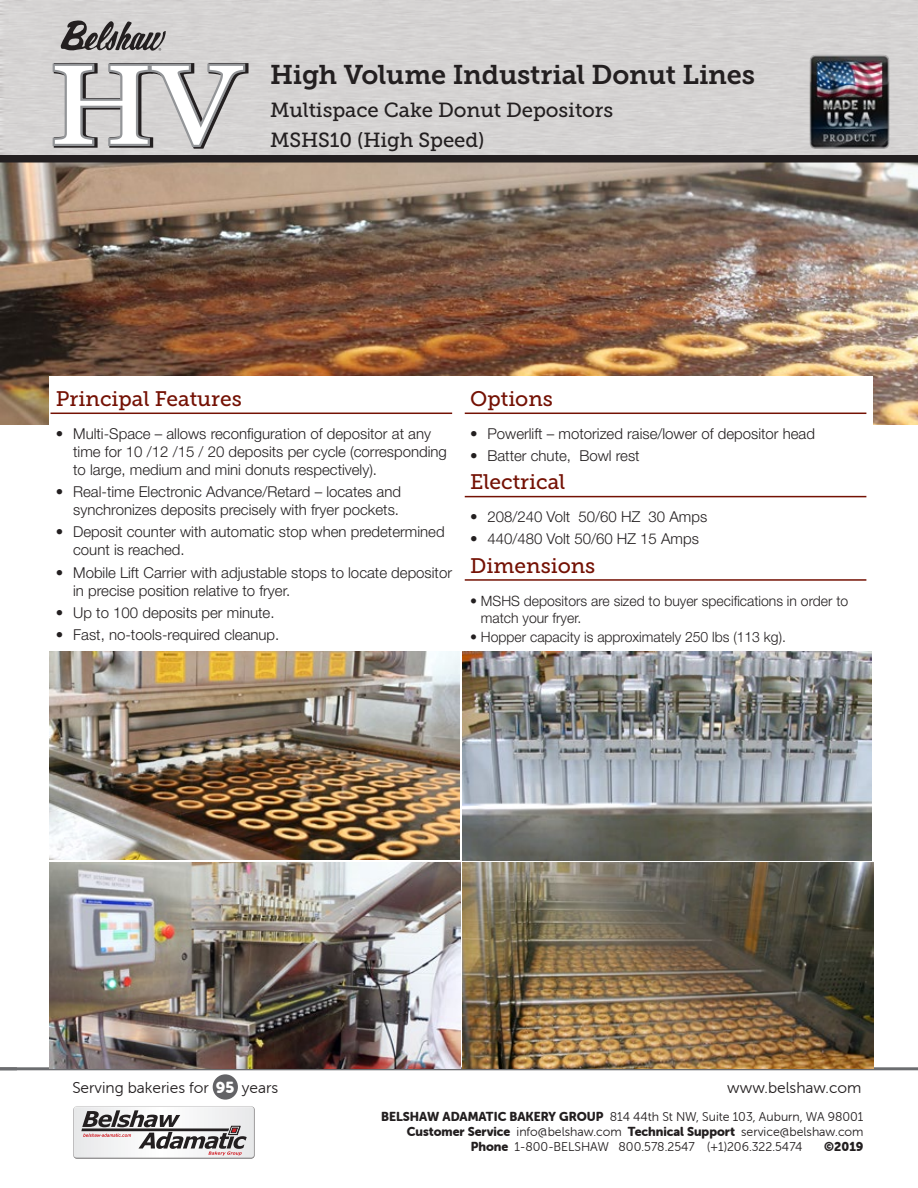
<style>
.page{position:relative;width:918px;height:1188px;background:#fff}
.page>*{position:absolute;margin:0;border:0;box-sizing:border-box;transform-origin:0 0}
.t1{font:112.5px "Georgia";color:#fff;scale:1.15 1}
.Text_-_Front{font:27px "Museo Slab 700";letter-spacing:-.005em;color:#231f20}
.Header_-_Fancy{font:21px "Museo Slab 500";color:#741104}
.Text_-_Front-2{font:20.4px/29.8px "Museo Slab 500";letter-spacing:-.005em;color:#231f20}
.t2{font:15.75px "Museo Sans Rounded 300";color:#231f20}
.t3{font:300 15px/18px "Helvetica Neue LT Pro";color:#231f20}
.t4{font:300 14.25px/17.1px "Helvetica Neue LT Pro";color:#231f20}
.t5{font:12.75px "Museo Sans Rounded 300";color:#231f20}
.t6{font:12.75px "Museo Sans Rounded 900";color:#231f20}
.s1{font-family:"Museo Sans Rounded 900";color:#fff}
.s2{font-family:"Museo Sans Rounded 900"}
</style>
<div class="page">
<img style="left:0;top:1px;width:918px;height:424px">
<svg style="left:50px;top:60px;width:202px;height:92px;background:#aeadad"></svg>
<svg style="left:61px;top:20px;width:105px;height:31px;background:#8a8787"></svg>
<svg style="left:73px;top:1106px;width:182px;height:53px"></svg>
<div style="left:213px;top:1074px;width:25px;height:26px;background:#636366;border-radius:50%"></div>
<hr style="left:0;top:1067px;width:918px;height:3px;background:#6c6d70">
<img style="left:49px;top:651px;width:410px;height:209px">
<img style="left:49px;top:862px;width:411px;height:206px">
<img style="left:463px;top:862px;width:410px;height:206px">
<img style="left:463px;top:651px;width:409px;height:209px">
<div style="left:49px;top:377px;width:824px;height:274px;background:#fff"></div>
<hr style="left:51px;top:413px;width:401px;height:1px;background:#741104">
<hr style="left:465px;top:413px;width:401px;height:1px;background:#741104">
<hr style="left:465px;top:496px;width:401px;height:1px;background:#741104">
<hr style="left:465px;top:579px;width:401px;height:2px;background:#741104">
<div style="left:0;top:155px;width:918px;height:8px;background:#231f20"></div>
<img style="left:807px;top:51px;width:86px;height:101px">
<h1 class="t1" style="left:49px;top:37px;width:168px">HV</h1>
<p class="Text_-_Front" style="left:270px;top:59px;width:487px">High Volume Industrial Donut Lines</p>
<p class="Text_-_Front-2" style="left:270px;top:95px;width:345px">Multispace Cake Donut Depositors<br>MSHS10 (High Speed)</p>
<p class="Header_-_Fancy" style="left:56px;top:387px;width:188px">Principal Features</p>
<p class="t3" style="left:73px;top:424px;width:375px;text-indent:-17px">• Multi-Space – allows reconfiguration of depositor at any time for 10 /12 /15 / 20 deposits per cycle (corresponding to large, medium and mini donuts respectively).</p>
<p class="t3" style="left:56px;top:482px;width:347px;text-align:right">• Real-time Electronic Advance/Retard – locates and synchronizes deposits precisely with fryer pockets.</p>
<p class="t3" style="left:73px;top:523px;width:373px;text-indent:-17px">• Deposit counter with automatic stop when predetermined count is reached.</p>
<p class="t3" style="left:73px;top:563px;width:380px;text-indent:-17px">• Mobile Lift Carrier with adjustable stops to locate depositor in precise position relative to fryer.</p>
<p class="t3" style="left:56px;top:603px;width:220px">• Up to 100 deposits per minute.</p>
<p class="t3" style="left:56px;top:626px;width:225px">• Fast, no-tools-required cleanup.</p>
<p class="Header_-_Fancy" style="left:470px;top:387px;width:84px">Options</p>
<p class="t3" style="left:470px;top:424px;width:346px">• Powerlift – motorized raise/lower of depositor head</p>
<p class="t3" style="left:470px;top:446px;width:171px">• Batter chute, Bowl rest</p>
<p class="Header_-_Fancy" style="left:470px;top:470px;width:97px">Electrical</p>
<p class="t3" style="left:470px;top:507px;width:239px">• 208/240 Volt 50/60 HZ 30 Amps</p>
<p class="t3" style="left:470px;top:530px;width:230px">• 440/480 Volt 50/60 HZ 15 Amps</p>
<p class="Header_-_Fancy" style="left:470px;top:554px;width:127px">Dimensions</p>
<p class="t4" style="left:481px;top:592px;width:369px;text-indent:-11px">• MSHS depositors are sized to buyer specifications in order to match your fryer.</p>
<p class="t4" style="left:470px;top:628px;width:317px">• Hopper capacity is approximately 250 lbs (113 kg).</p>
<p class="t2" style="left:72px;top:1079px;width:207px">Serving bakeries for <span class="s1">95</span> years</p>
<p class="t2" style="left:727px;top:1079px;width:136px">www.belshaw.com</p>
<p class="t5" style="left:381px;top:1110px;width:484px"><span class="s2">BELSHAW ADAMATIC BAKERY GROUP</span> 814 44th St NW, Suite 103, Auburn, WA 98001</p>
<p class="t5" style="left:407px;top:1125px;width:458px"><span class="s2">Customer Service</span> info@belshaw.com <span class="s2">Technical Support</span> service@belshaw.com</p>
<p class="t5" style="left:471px;top:1140px;width:333px"><span class="s2">Phone</span> 1-800-BELSHAW 800.578.2547 (+1)206.322.5474</p>
<p class="t6" style="left:824px;top:1139px;width:41px">©2019</p>
</div>
